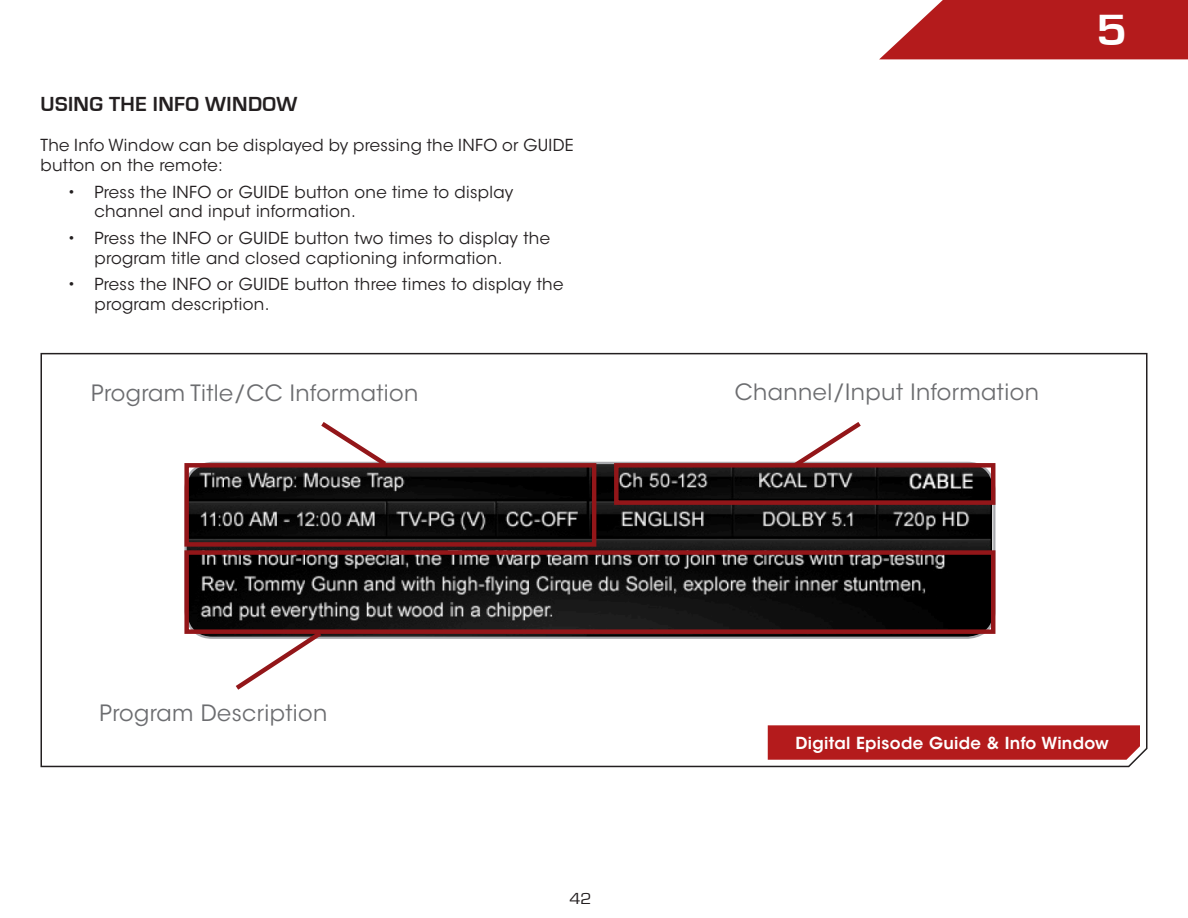
<style>
.page{position:relative;width:1188px;height:918px;background:#fff}
.page>*{position:absolute;margin:0;border:0;box-sizing:border-box;transform-origin:0 0}
.t1{font:700 45px "Eurostile";color:#fff;scale:1.1 1}
.t2{font:22.35px "ITC Avant Garde Std";letter-spacing:.02em;color:#6c6d70}
.t3{font:700 21px "Eurostile";letter-spacing:.02em;color:#231f20}
.t4{font:16.5px/19.8px "ITC Avant Garde Std";letter-spacing:.02em;color:#231f20}
.t5{font:600 16.5px "ITC Avant Garde Std";letter-spacing:.02em;color:#fff}
.t6{font:16.5px "Eurostile";color:#231f20;scale:1.1 1}
</style>
<div class="page">
<svg style="left:879px;top:0;width:309px;height:59px;background:#bb3233"></svg>
<svg style="left:40px;top:352px;width:1108px;height:416px"></svg>
<div style="left:768px;top:725px;width:372px;height:35px;background:#b41b1c"></div>
<img style="left:186px;top:465px;width:807px;height:173px">
<svg style="left:316px;top:418px;width:75px;height:52px"></svg>
<svg style="left:788px;top:418px;width:78px;height:54px"></svg>
<svg style="left:231px;top:627px;width:95px;height:67px"></svg>
<div style="left:184px;top:463px;width:412px;height:84px;border:4px solid #931619"></div>
<div style="left:614px;top:463px;width:381px;height:42px;border:4px solid #931619"></div>
<div style="left:184px;top:550px;width:811px;height:84px;border:4px solid #931619"></div>
<p class="t3" style="left:40px;top:93px;width:253px">USING THE INFO WINDOW</p>
<p class="t4" style="left:40px;top:136px;width:535px">The Info Window can be displayed by pressing the INFO or GUIDE button on the remote:</p>
<p class="t4" style="left:94px;top:182px;width:420px;text-indent:-27px">• Press the INFO or GUIDE button one time to display channel and input information.</p>
<p class="t4" style="left:94px;top:228px;width:457px;text-indent:-27px">• Press the INFO or GUIDE button two times to display the program title and closed captioning information.</p>
<p class="t4" style="left:94px;top:275px;width:470px;text-indent:-27px">• Press the INFO or GUIDE button three times to display the program description.</p>
<h2 class="t2" style="left:91px;top:379px;width:329px">Program Title/CC Information</h2>
<h2 class="t2" style="left:735px;top:378px;width:306px">Channel/Input Information</h2>
<h1 class="t1" style="left:1096px;top:5px;width:30px">5</h1>
<h2 class="t2" style="left:100px;top:700px;width:229px">Program Description</h2>
<p class="t6" style="left:569px;top:890px;width:22px">42</p>
<p class="t5" style="left:796px;top:732px;width:315px">Digital Episode Guide &amp; Info Window</p>
</div>
